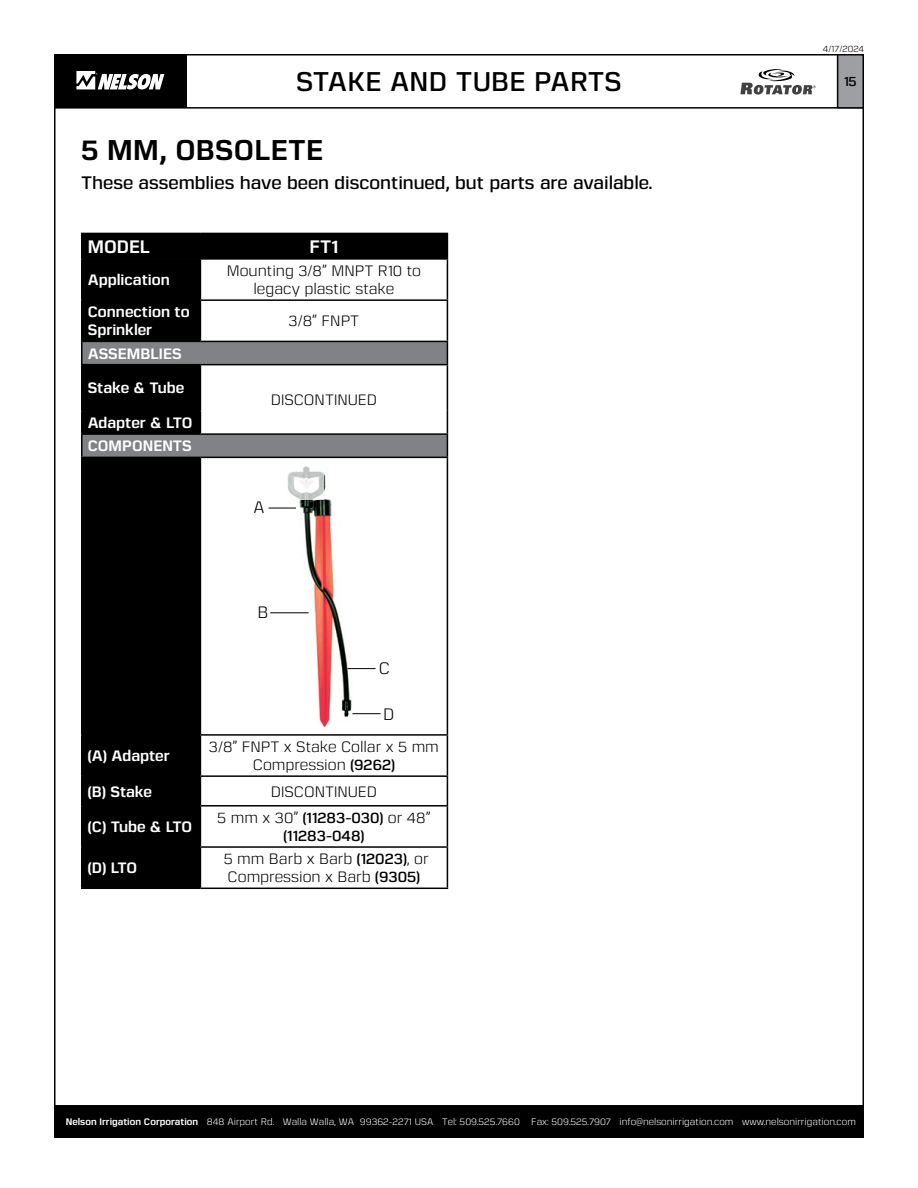
<style>
.page{position:relative;width:918px;height:1188px;background:#fff}
.page>*{position:absolute;margin:0;border:0;box-sizing:border-box;transform-origin:0 0}
.t1{font:700 28.5px "Gunar";letter-spacing:.01em;color:#000}
.t2{font:600 27px "Gunar";letter-spacing:.01em;color:#000}
.t3{font:600 18px "Gunar";color:#000}
.t4{font:700 18px "Gunar";color:#fff}
.t5{font:16.5px "Gunar";color:#000}
.t6{font:15px/18px "Gunar";color:#000;text-align:center}
.t7{font:700 15px/18px "Gunar";color:#fff}
.t8{font:600 15px/18px "Gunar";color:#000;text-align:center}
.t9{font:600 13.35px "Gunar";color:#000}
.t10{font:9.45px "Gunar";letter-spacing:.005em;color:#fff}
.t11{font:9px "Gunar";color:#000}
.s1{font-weight:600}
.s2{font-weight:400}
.s3{font-weight:700}
</style>
<div class="page">
<div style="left:54px;top:1105px;width:810px;height:33px;background:#000"></div>
<div style="left:838px;top:55px;width:25px;height:54px;background:#9d9fa2"></div>
<hr style="left:837px;top:54px;width:1px;height:54px;background:#000">
<hr style="left:55px;top:107px;width:809px;height:2px;background:#000">
<div style="left:54px;top:54px;width:133px;height:54px;background:#000"></div>
<svg style="left:76px;top:71px;width:88px;height:19px"></svg>
<svg style="left:740px;top:69px;width:76px;height:26px"></svg>
<div style="left:83px;top:260px;width:117px;height:628px;background:#000"></div>
<hr style="left:81px;top:233px;width:119px;height:1px;background:#000">
<hr style="left:81px;top:234px;width:2px;height:24px;background:#000">
<div style="left:83px;top:233px;width:365px;height:25px;background:#000"></div>
<hr style="left:200px;top:258px;width:248px;height:2px;background:#000">
<hr style="left:200px;top:260px;width:1px;height:39px;background:#000">
<hr style="left:447px;top:260px;width:1px;height:39px;background:#000">
<hr style="left:200px;top:299px;width:248px;height:2px;background:#000">
<hr style="left:200px;top:301px;width:1px;height:40px;background:#000">
<hr style="left:447px;top:301px;width:1px;height:40px;background:#000">
<svg style="left:83px;top:342px;width:365px;height:115px"></svg>
<hr style="left:200px;top:457px;width:248px;height:1px;background:#000">
<hr style="left:200px;top:458px;width:1px;height:276px;background:#000">
<hr style="left:447px;top:458px;width:1px;height:276px;background:#000">
<hr style="left:200px;top:734px;width:248px;height:2px;background:#000">
<hr style="left:200px;top:736px;width:1px;height:39px;background:#000">
<hr style="left:447px;top:736px;width:1px;height:39px;background:#000">
<hr style="left:200px;top:775px;width:248px;height:2px;background:#000">
<svg style="left:200px;top:777px;width:1px;height:28px"></svg>
<svg style="left:447px;top:777px;width:1px;height:28px"></svg>
<hr style="left:200px;top:805px;width:248px;height:2px;background:#000">
<hr style="left:447px;top:807px;width:1px;height:39px;background:#000">
<hr style="left:200px;top:846px;width:248px;height:2px;background:#000">
<hr style="left:447px;top:848px;width:1px;height:40px;background:#000">
<hr style="left:200px;top:888px;width:248px;height:1px;background:#000">
<hr style="left:81px;top:260px;width:2px;height:39px;background:#000">
<hr style="left:81px;top:301px;width:2px;height:40px;background:#000">
<hr style="left:81px;top:365px;width:2px;height:45px;background:#000">
<hr style="left:81px;top:412px;width:2px;height:21px;background:#000">
<hr style="left:81px;top:258px;width:119px;height:2px;background:#000">
<hr style="left:81px;top:299px;width:119px;height:2px;background:#000">
<hr style="left:81px;top:410px;width:120px;height:2px;background:#000">
<hr style="left:81px;top:807px;width:2px;height:39px;background:#000">
<hr style="left:200px;top:807px;width:1px;height:39px;background:#000">
<hr style="left:81px;top:846px;width:119px;height:2px;background:#000">
<hr style="left:81px;top:848px;width:2px;height:40px;background:#000">
<hr style="left:200px;top:848px;width:1px;height:40px;background:#000">
<hr style="left:81px;top:457px;width:119px;height:1px;background:#000">
<hr style="left:81px;top:458px;width:2px;height:276px;background:#000">
<hr style="left:81px;top:734px;width:119px;height:2px;background:#000">
<hr style="left:81px;top:736px;width:2px;height:39px;background:#000">
<hr style="left:81px;top:364px;width:119px;height:1px;background:#000">
<hr style="left:81px;top:775px;width:119px;height:2px;background:#000">
<hr style="left:81px;top:777px;width:2px;height:28px;background:#000">
<hr style="left:81px;top:805px;width:119px;height:2px;background:#000">
<hr style="left:81px;top:342px;width:2px;height:22px;background:#000">
<hr style="left:81px;top:435px;width:2px;height:22px;background:#000">
<hr style="left:81px;top:341px;width:119px;height:1px;background:#000">
<hr style="left:200px;top:341px;width:248px;height:1px;background:#000">
<hr style="left:81px;top:433px;width:119px;height:2px;background:#000">
<hr style="left:200px;top:433px;width:248px;height:2px;background:#000">
<hr style="left:81px;top:888px;width:119px;height:1px;background:#000">
<img style="left:281px;top:474px;width:73px;height:254px">
<hr style="left:270px;top:612px;width:39px;height:1px;background:#000">
<svg style="left:269px;top:508px;width:27px;height:1px"></svg>
<svg style="left:348px;top:668px;width:28px;height:1px"></svg>
<svg style="left:282px;top:466px;width:42px;height:34px"></svg>
<svg style="left:352px;top:713px;width:29px;height:1px"></svg>
<p class="t11" style="left:823px;top:43px;width:43px">4/17/2024</p>
<h2 class="t2" style="left:296px;top:63px;width:327px">STAKE AND TUBE PARTS</h2>
<p class="t9" style="left:844px;top:72px;width:14px">15</p>
<h1 class="t1" style="left:81px;top:130px;width:244px">5 MM, OBSOLETE</h1>
<p class="t3" style="left:81px;top:170px;width:573px">These assemblies have been discontinued, but parts are available.</p>
<p class="t4" style="left:88px;top:234px;width:64px">MODEL</p>
<p class="t4" style="left:310px;top:234px;width:30px">FT1</p>
<p class="t7" style="left:88px;top:270px;width:84px">Application</p>
<p class="t6" style="left:227px;top:261px;width:196px">Mounting 3/8” MNPT R10 to legacy plastic stake</p>
<p class="t7" style="left:88px;top:302px;width:103px">Connection to<br>Sprinkler</p>
<p class="t6" style="left:289px;top:312px;width:72px">3/8” FNPT</p>
<p class="t7" style="left:88px;top:344px;width:95px">ASSEMBLIES</p>
<p class="t7" style="left:88px;top:378px;width:98px">Stake &amp; Tube</p>
<p class="t6" style="left:271px;top:390px;width:108px">DISCONTINUED</p>
<p class="t7" style="left:88px;top:411px;width:106px;line-height:23.2px">Adapter &amp; LTO<br>COMPONENTS</p>
<p class="t5" style="left:253px;top:496px;width:13px">A</p>
<p class="t5" style="left:257px;top:601px;width:12px">B</p>
<p class="t5" style="left:379px;top:658px;width:13px">C</p>
<p class="t5" style="left:383px;top:703px;width:13px">D</p>
<p class="t7" style="left:88px;top:746px;width:84px">(A) Adapter</p>
<p class="t6" style="left:209px;top:737px;width:231px">3/8” FNPT x Stake Collar x 5 mm<br>Compression <span class="s1">(9262)</span></p>
<p class="t7" style="left:88px;top:782px;width:66px">(B) Stake</p>
<p class="t6" style="left:271px;top:782px;width:108px">DISCONTINUED</p>
<p class="t7" style="left:88px;top:817px;width:106px">(C) Tube &amp; LTO</p>
<p class="t8" style="left:217px;top:808px;width:215px"><span class="s2">5 mm x 30”</span> (11283-030) <span class="s2">or 48” </span>(11283-048)</p>
<p class="t7" style="left:88px;top:858px;width:51px">(D) LTO</p>
<p class="t6" style="left:224px;top:850px;width:206px;text-align:left">5 mm Barb x Barb <span class="s1">(12023)</span>, or<br>Compression x Barb <span class="s1">(9305)</span></p>
<p class="t10" style="left:66px;top:1115px;width:792px"><span class="s3">Nelson Irrigation Corporation</span> 848 Airport Rd. Walla Walla, WA 99362-2271 USA Tel: 509.525.7660 Fax: 509.525.7907 info@nelsonirrigation.com www.nelsonirrigation.com</p>
</div>
